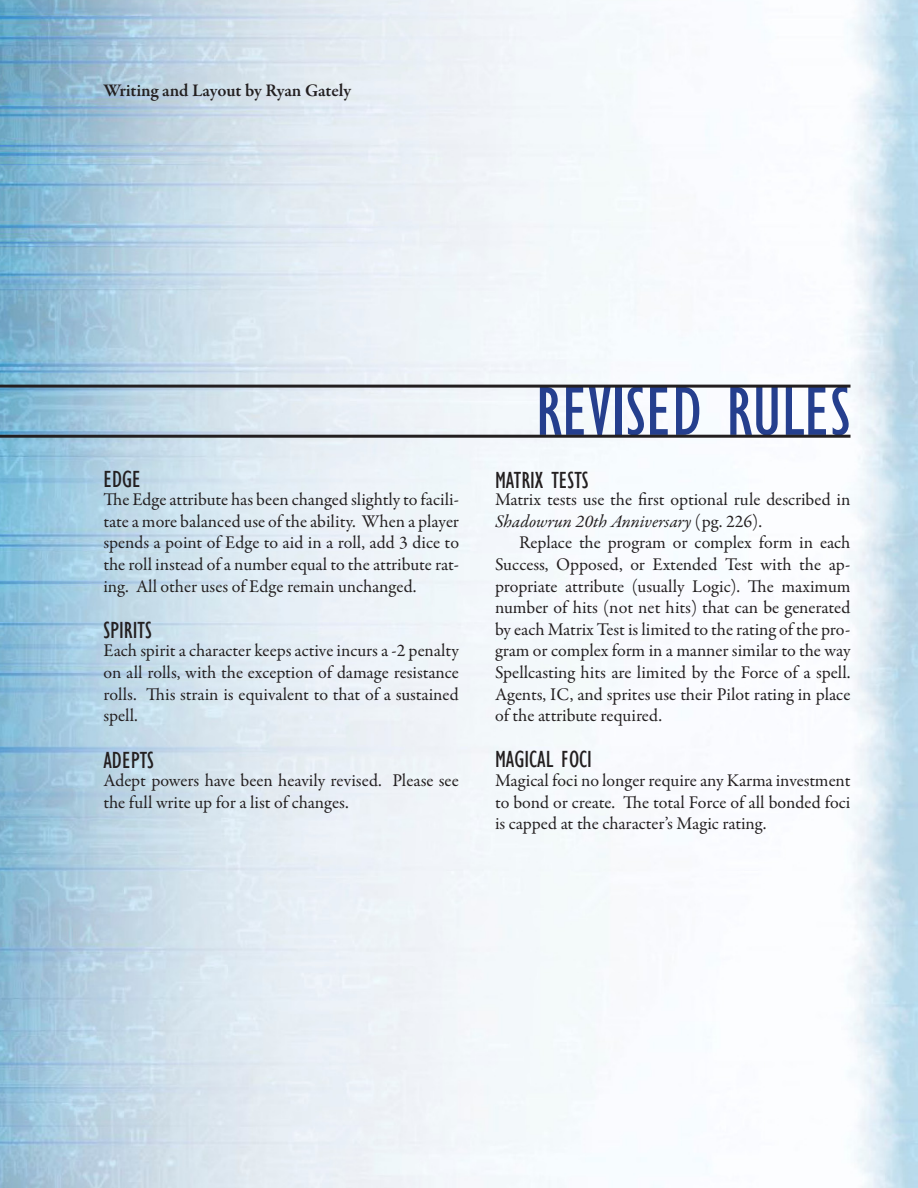
<style>
.page{position:relative;width:918px;height:1188px;background:#fff}
.page>*{position:absolute;margin:0;border:0;box-sizing:border-box;transform-origin:0 0}
.t1{font:condensed 72px "Gill Sans";color:#253f8e}
.t2{font:condensed 24px "Gill Sans";color:#231f20}
.t3{font:18px/21.6px "Garamond Premr Pro";letter-spacing:-.005em;color:#231f20;text-align:justify}
.t4{font:600 18px "Garamond Premr Pro";letter-spacing:-.01em;color:#231f20}
.s1{font-style:italic}
</style>
<div class="page">
<img style="left:0;top:0;width:918px;height:1188px">
<hr style="left:0;top:435px;width:850px;height:3px;background:#231f20">
<hr style="left:0;top:385px;width:850px;height:3px;background:#231f20">
<p class="t4" style="left:104px;top:79px;width:249px">Writing and Layout by Ryan Gately</p>
<p class="t2" style="left:104px;top:465px;width:39px">EDGE</p>
<p class="t3" style="left:104px;top:489px;width:357px">The Edge attribute has been changed slightly to facili&shy;tate a more balanced use of the ability. When a player spends a point of Edge to aid in a roll, add 3 dice to the roll instead of a number equal to the attribute rat&shy;ing. All other uses of Edge remain unchanged.</p>
<p class="t2" style="left:104px;top:616px;width:50px">SPIRITS</p>
<p class="t3" style="left:104px;top:640px;width:357px">Each spirit a character keeps active incurs a -2 penalty on all rolls, with the exception of damage resistance rolls. This strain is equivalent to that of a sustained spell.</p>
<p class="t1" style="left:536px;top:369px;width:316px">REVISED RULES</p>
<p class="t2" style="left:495px;top:466px;width:95px">MATRIX TESTS</p>
<p class="t3" style="left:495px;top:489px;width:357px">Matrix tests use the first optional rule described in<br><span class="s1">Shadowrun 20th Anniversary</span> (pg. 226).</p>
<p class="t3" style="left:495px;top:532px;width:357px;text-indent:24px">Replace the program or complex form in each Success, Opposed, or Extended Test with the ap&shy;propriate attribute (usually Logic). The maximum number of hits (not net hits) that can be generated by each Matrix Test is limited to the rating of the pro&shy;gram or complex form in a manner similar to the way Spellcasting hits are limited by the Force of a spell.<br>Agents, IC, and sprites use their Pilot rating in place of the attribute required.</p>
<p class="t2" style="left:104px;top:746px;width:52px">ADEPTS</p>
<p class="t2" style="left:495px;top:745px;width:99px">MAGICAL FOCI</p>
<p class="t3" style="left:104px;top:770px;width:357px">Adept powers have been heavily revised. Please see the full write up for a list of changes.</p>
<p class="t3" style="left:495px;top:770px;width:357px">Magical foci no longer require any Karma investment to bond or create. The total Force of all bonded foci is capped at the character’s Magic rating.</p>
</div>
